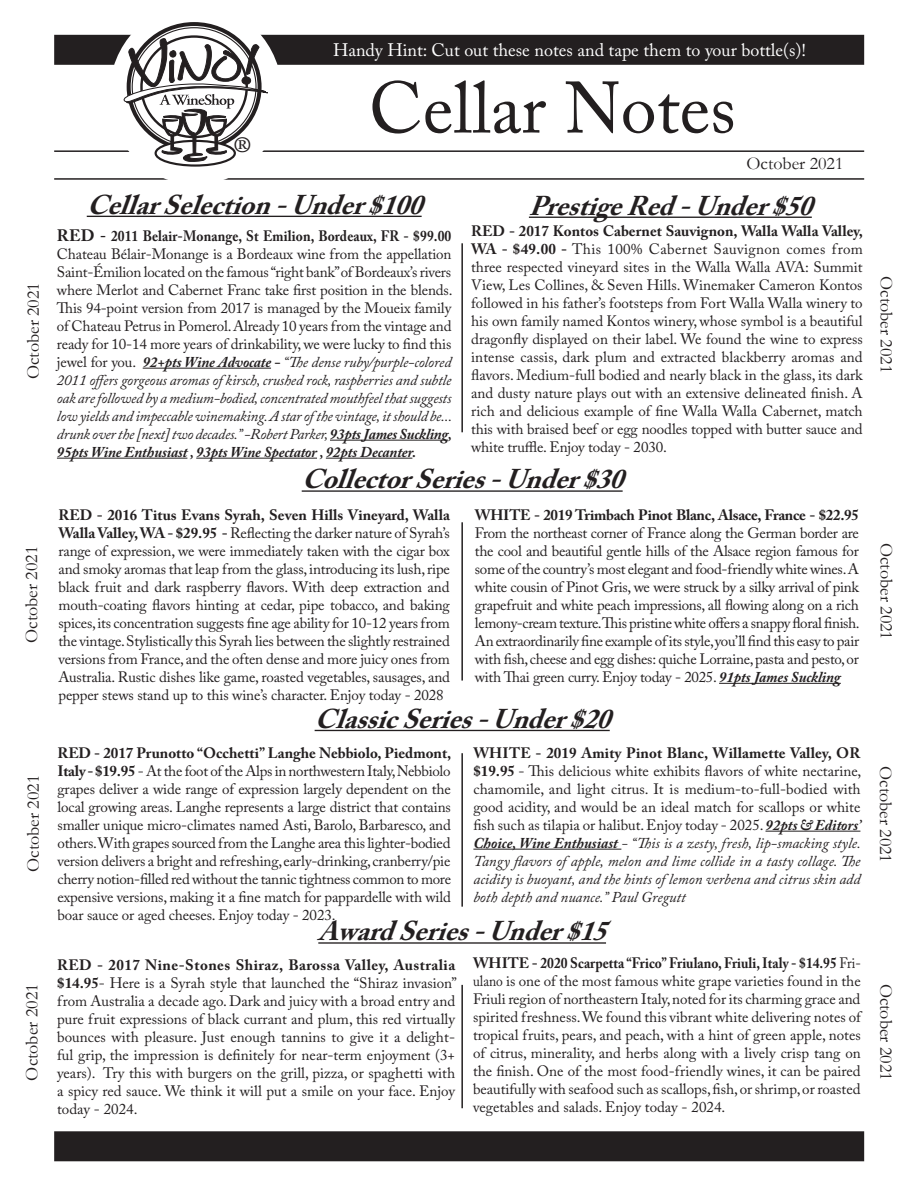
<style>
.page{position:relative;width:918px;height:1188px;background:#fff}
.page>*{position:absolute;margin:0;border:0;box-sizing:border-box;transform-origin:0 0}
.t1{font:72px "Adobe Caslon Pro";color:#231f20}
.t2{font:33px "Adobe Caslon Pro";color:#231f20}
.t3{font:italic 700 27px "Adobe Caslon Pro";color:#231f20}
.t4{font:18px "Garamond";color:#231f20}
.t5{font:18px "Adobe Caslon Pro";color:#fff}
.t6{font:15px/18px "Adobe Caslon Pro";letter-spacing:-.01em;color:#231f20;text-align:justify}
.t7{font:15px/18px "Adobe Caslon Pro";letter-spacing:-.01em;color:#231f20;text-align:justify;scale:.9 1}
.t8{font:700 15px "Adobe Caslon Pro";letter-spacing:-.02em;color:#231f20}
.s1{font-weight:700;font-size:16.5px}
.s2{font-weight:700}
.s3{font-weight:700;font-style:italic}
.s4{font-style:italic}
</style>
<div class="page">
<hr style="left:461px;top:985px;width:2px;height:123px;background:#231f20">
<hr style="left:318px;top:942px;width:288px;height:2px;background:#231f20">
<div style="left:54px;top:1131px;width:810px;height:30px;background:#231f20"></div>
<hr style="left:87px;top:216px;width:335px;height:1px;background:#231f20">
<hr style="left:143px;top:368px;width:128px;height:1px;background:#231f20">
<hr style="left:330px;top:440px;width:118px;height:1px;background:#231f20">
<hr style="left:57px;top:458px;width:130px;height:1px;background:#231f20">
<hr style="left:196px;top:458px;width:121px;height:1px;background:#231f20">
<hr style="left:326px;top:458px;width:86px;height:1px;background:#231f20">
<hr style="left:461px;top:243px;width:2px;height:189px;background:#231f20">
<hr style="left:529px;top:217px;width:283px;height:1px;background:#231f20">
<hr style="left:461px;top:522px;width:2px;height:159px;background:#231f20">
<hr style="left:719px;top:683px;width:122px;height:1px;background:#231f20">
<hr style="left:302px;top:490px;width:321px;height:2px;background:#231f20">
<hr style="left:461px;top:753px;width:2px;height:154px;background:#231f20">
<hr style="left:315px;top:730px;width:295px;height:1px;background:#231f20">
<hr style="left:766px;top:831px;width:94px;height:1px;background:#231f20">
<hr style="left:473px;top:849px;width:148px;height:1px;background:#231f20">
<div style="left:54px;top:35px;width:810px;height:30px;background:#231f20"></div>
<hr style="left:54px;top:150px;width:810px;height:2px;background:#231f20">
<hr style="left:54px;top:178px;width:810px;height:2px;background:#231f20">
<div style="left:109px;top:4px;width:173px;height:181px;background:#fff;border-radius:50%"></div>
<svg style="left:124px;top:22px;width:144px;height:145px"></svg>
<p class="t4" style="left:21px;top:379px;width:98px;rotate:-90deg">October 2021</p>
<p class="t4" style="left:19px;top:643px;width:98px;rotate:-90deg">October 2021</p>
<p class="t4" style="left:21px;top:872px;width:98px;rotate:-90deg">October 2021</p>
<p class="t4" style="left:20px;top:1081px;width:98px;rotate:-90deg">October 2021</p>
<p class="t5" style="left:333px;top:39px;width:475px">Handy Hint: Cut out these notes and tape them to your bottle(s)!</p>
<h2 class="t2" style="left:233px;top:130px;width:20px">®</h2>
<h1 class="t1" style="left:369px;top:66px;width:368px">Cellar Notes</h1>
<p class="t4" style="left:747px;top:152px;width:98px">October 2021</p>
<h3 class="t3" style="left:87px;top:189px;width:353px">CellarSelection-Under$100</h3>
<p class="t6" style="left:57px;top:226px;width:397px"><span class="s1">RED -</span> <span class="s2">2011 Belair-Monange, St Emilion, Bordeaux, FR - $99.00<br></span>Chateau Bélair-Monange is a Bordeaux wine from the appellation Saint-Émilion located on the famous “right bank” of Bordeaux’s rivers where Merlot and Cabernet Franc take first position in the blends.<br>This 94-point version from 2017 is managed by the Moueix family of Chateau Petrus in Pomerol. Already 10 years from the vintage and ready for 10-14 more years of drinkability, we were lucky to find this jewel for you. <span class="s3">92+pts Wine Advocate -</span> <span class="s4">“The dense ruby/purple-colored 2011 offers gorgeous aromas of kirsch, crushed rock, raspberries and subtle oak are followed by a medium-bodied, concentrated mouthfeel that suggests low yields and impeccable winemaking. A star of the vintage, it should be... drunk over the [next] two decades.” -Robert Parker,</span> <span class="s3">93pts James Suckling, 95pts Wine Enthusiast , 93pts Wine Spectator , 92pts Decanter.</span></p>
<h3 class="t3" style="left:529px;top:189px;width:301px">PrestigeRed-Under$50</h3>
<p class="t6" style="left:471px;top:222px;width:393px"><span class="s2">RED - 2017 Kontos Cabernet Sauvignon, Walla Walla Valley, WA - $49.00 -</span> This 100% Cabernet Sauvignon comes from three respected vineyard sites in the Walla Walla AVA: Summit View, Les Collines, &amp; Seven Hills. Winemaker Cameron Kontos followed in his father’s footsteps from Fort Walla Walla winery to his own family named Kontos winery, whose symbol is a beautiful dragonfly displayed on their label. We found the wine to express intense cassis, dark plum and extracted blackberry aromas and flavors. Medium-full bodied and nearly black in the glass, its dark and dusty nature plays out with an extensive delineated finish. A rich and delicious example of fine Walla Walla Cabernet, match this with braised beef or egg noodles topped with butter sauce and white truffle. Enjoy today - 2030.</p>
<h3 class="t3" style="left:302px;top:463px;width:339px">CollectorSeries-Under$30</h3>
<p class="t6" style="left:58px;top:506px;width:393px"><span class="s2">RED - 2016 Titus Evans Syrah, Seven Hills Vineyard, Walla Walla Valley, WA - $29.95 -</span> Reflecting the darker nature of Syrah’s range of expression, we were immediately taken with the cigar box and smoky aromas that leap from the glass, introducing its lush, ripe black fruit and dark raspberry flavors. With deep extraction and mouth-coating flavors hinting at cedar, pipe tobacco, and baking spices, its concentration suggests fine age ability for 10-12 years from the vintage. Stylistically this Syrah lies between the slightly restrained versions from France, and the often dense and more juicy ones from Australia. Rustic dishes like game, roasted vegetables, sausages, and pepper stews stand up to this wine’s character. Enjoy today - 2028</p>
<p class="t8" style="left:475px;top:506px;width:386px">WHITE - 2019 Trimbach Pinot Blanc, Alsace, France - $22.95</p>
<p class="t6" style="left:475px;top:524px;width:386px">From the northeast corner of France along the German border are the cool and beautiful gentle hills of the Alsace region famous for some of the country’s most elegant and food-friendly white wines. A white cousin of Pinot Gris, we were struck by a silky arrival of pink grapefruit and white peach impressions, all flowing along on a rich lemony-cream texture.This pristine white offers a snappy floral finish.<br>An extraordinarily fine example of its style, you’ll find this easy to pair with fish, cheese and egg dishes: quiche Lorraine, pasta and pesto, or with Thai green curry. Enjoy today - 2025. <span class="s3">91pts James Suckling</span></p>
<h3 class="t3" style="left:315px;top:703px;width:313px">ClassicSeries-Under$20</h3>
<p class="t6" style="left:58px;top:743px;width:395px"><span class="s2">RED - 2017 Prunotto “Occhetti” Langhe Nebbiolo, Piedmont, Italy - $19.95</span> - At the foot of the Alps in northwestern Italy, Nebbiolo grapes deliver a wide range of expression largely dependent on the local growing areas. Langhe represents a large district that contains smaller unique micro-climates named Asti, Barolo, Barbaresco, and others. With grapes sourced from the Langhe area this lighter-bodied version delivers a bright and refreshing, early-drinking, cranberry/pie cherry notion-filled red without the tannic tightness common to more expensive versions, making it a fine match for pappardelle with wild boar sauce or aged cheeses. Enjoy today - 2023.</p>
<p class="t6" style="left:473px;top:743px;width:390px"><span class="s2">WHITE - 2019 Amity Pinot Blanc, Willamette Valley, OR $19.95</span> - This delicious white exhibits flavors of white nectarine, chamomile, and light citrus. It is medium-to-full-bodied with good acidity, and would be an ideal match for scallops or white fish such as tilapia or halibut. Enjoy today - 2025. <span class="s3">92pts &amp; Editors’ Choice, Wine Enthusiast</span> <span class="s4">- “This is a zesty, fresh, lip-smacking style.<br>Tangy flavors of apple, melon and lime collide in a tasty collage. The acidity is buoyant, and the hints of lemon verbena and citrus skin add both depth and nuance.” Paul Gregutt</span></p>
<h3 class="t3" style="left:318px;top:915px;width:306px">AwardSeries-Under$15</h3>
<p class="t7" style="left:473px;top:953px;width:432px"><span class="s2">WHITE - 2020 Scarpetta “Frico” Friulano, Friuli, Italy - $14.95</span> Fri&shy;ulano is one of the most famous white grape varieties found in the Friuli region of northeastern Italy, noted for its charming grace and spirited freshness. We found this vibrant white delivering notes of tropical fruits, pears, and peach, with a hint of green apple, notes of citrus, minerality, and herbs along with a lively crisp tang on the finish. One of the most food-friendly wines, it can be paired beautifully with seafood such as scallops, fish, or shrimp, or roasted vegetables and salads. Enjoy today - 2024.</p>
<p class="t6" style="left:57px;top:956px;width:401px"><span class="s2">RED - 2017 Nine-Stones Shiraz, Barossa Valley, Australia $14.95</span>- Here is a Syrah style that launched the “Shiraz invasion” from Australia a decade ago. Dark and juicy with a broad entry and pure fruit expressions of black currant and plum, this red virtually bounces with pleasure. Just enough tannins to give it a delight&shy;ful grip, the impression is definitely for near-term enjoyment (3+ years). Try this with burgers on the grill, pizza, or spaghetti with a spicy red sauce. We think it will put a smile on your face. Enjoy today - 2024.</p>
<p class="t4" style="left:899px;top:276px;width:98px;rotate:90deg">October 2021</p>
<p class="t4" style="left:899px;top:543px;width:98px;rotate:90deg">October 2021</p>
<p class="t4" style="left:898px;top:766px;width:98px;rotate:90deg">October 2021</p>
<p class="t4" style="left:898px;top:984px;width:98px;rotate:90deg">October 2021</p>
</div>
